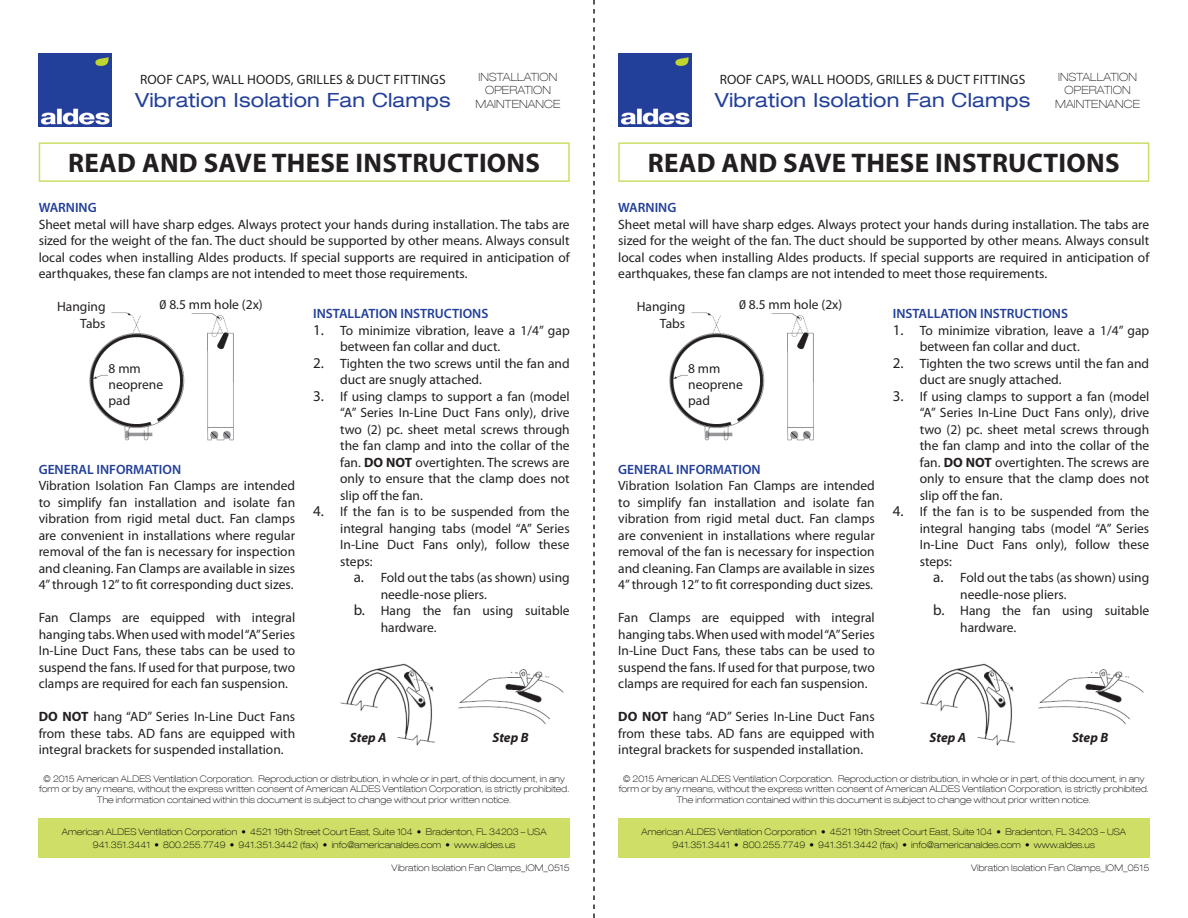
<style>
.page{position:relative;width:1188px;height:918px;background:#fff}
.page>*{position:absolute;margin:0;border:0;box-sizing:border-box;transform-origin:0 0}
.Spec_Body{font:700 27px "Myriad Pro";letter-spacing:.01em;color:#231f20}
.Spec_Body-2{font:expanded 19.5px "Helvetica Neue LT Com";letter-spacing:.01em;color:#223f99}
.Instruction_Text{font:13.5px/16.5px "Myriad Pro";color:#231f20;text-align:justify}
.Instruction_Text-2{font:600 13.5px "Myriad Pro";color:#223f99}
.Spec_Body-3{font:13.5px "Myriad Pro";letter-spacing:.01em;color:#231f20}
.t1{font:italic 700 13.5px "Myriad Pro";color:#231f20}
.Spec_Body-4{font:100 expanded 11.25px "Helvetica Neue LT Com";letter-spacing:.01em;color:#231f20}
.Spec_Body-5{font:100 expanded 9px/10.5px "Helvetica Neue LT Com";letter-spacing:.01em;color:#000;text-align:center}
.s1{font-size:15px}
.s2{font-weight:700}
</style>
<div class="page">
<svg style="left:593px;top:0;width:2px;height:918px"></svg>
<img style="left:39px;top:54px;width:73px;height:73px">
<div style="left:39px;top:142px;width:531px;height:40px;border:2px solid #cede67"></div>
<div style="left:39px;top:819px;width:531px;height:39px;background:#cede67"></div>
<img style="left:340px;top:663px;width:224px;height:83px">
<img style="left:89px;top:312px;width:145px;height:129px">
<div style="left:47px;top:295px;width:59px;height:39px;background:#fff"></div>
<div style="left:109px;top:362px;width:58px;height:43px;background:#fff"></div>
<img style="left:618px;top:54px;width:73px;height:73px">
<div style="left:618px;top:142px;width:531px;height:40px;border:2px solid #cede67"></div>
<div style="left:618px;top:819px;width:531px;height:39px;background:#cede67"></div>
<img style="left:920px;top:663px;width:224px;height:83px">
<img style="left:669px;top:312px;width:145px;height:129px">
<div style="left:627px;top:295px;width:58px;height:39px;background:#fff"></div>
<div style="left:688px;top:362px;width:59px;height:43px;background:#fff"></div>
<p class="Spec_Body-3" style="left:140px;top:71px;width:307px">ROOF CAPS, WALL HOODS, GRILLES &amp; DUCT FITTINGS</p>
<p class="Spec_Body-2" style="left:135px;top:88px;width:317px">Vibration Isolation Fan Clamps</p>
<p class="Spec_Body-4" style="left:479px;top:70px;width:80px">INSTALLATION</p>
<p class="Spec_Body-4" style="left:485px;top:84px;width:67px">OPERATION</p>
<p class="Spec_Body-4" style="left:476px;top:97px;width:87px">MAINTENANCE</p>
<p class="Spec_Body-3" style="left:720px;top:71px;width:307px">ROOF CAPS, WALL HOODS, GRILLES &amp; DUCT FITTINGS</p>
<p class="Spec_Body-2" style="left:715px;top:88px;width:317px">Vibration Isolation Fan Clamps</p>
<p class="Spec_Body-4" style="left:1058px;top:70px;width:80px">INSTALLATION</p>
<p class="Spec_Body-4" style="left:1065px;top:84px;width:67px">OPERATION</p>
<p class="Spec_Body-4" style="left:1055px;top:97px;width:87px">MAINTENANCE</p>
<p class="Spec_Body" style="left:68px;top:146px;width:473px">READ AND SAVE THESE INSTRUCTIONS</p>
<p class="Instruction_Text-2" style="left:39px;top:199px;width:60px">WARNING</p>
<p class="Instruction_Text" style="left:39px;top:216px;width:533px">Sheet metal will have sharp edges. Always protect your hands during installation. The tabs are sized for the weight of the fan. The duct should be supported by other means. Always consult local codes when installing Aldes products. If special supports are required in anticipation of earthquakes, these fan clamps are not intended to meet those requirements.</p>
<p class="Instruction_Text-2" style="left:313px;top:305px;width:177px">INSTALLATION INSTRUCTIONS</p>
<p class="Instruction_Text" style="left:340px;top:322px;width:231px;text-indent:-27px"><span class="s1">1.</span> To minimize vibration, leave a 1/4” gap between fan collar and duct.</p>
<p class="Instruction_Text" style="left:340px;top:355px;width:231px;text-indent:-27px"><span class="s1">2.</span> Tighten the two screws until the fan and duct are snugly attached.</p>
<p class="Instruction_Text" style="left:340px;top:388px;width:231px;text-indent:-27px"><span class="s1">3.</span> If using clamps to support a fan (model “A” Series In-Line Duct Fans only), drive two (2) pc. sheet metal screws through the fan clamp and into the collar of the fan. <span class="s2">DO NOT</span> overtighten. The screws are only to ensure that the clamp does not slip off the fan.</p>
<p class="Instruction_Text" style="left:340px;top:503px;width:231px;text-indent:-27px"><span class="s1">4.</span> If the fan is to be suspended from the integral hanging tabs (model “A” Series In-Line Duct Fans only), follow these steps:</p>
<p class="Instruction_Text" style="left:381px;top:569px;width:190px;text-indent:-27px"><span class="s1">a.</span> Fold out the tabs (as shown) using needle-nose pliers.</p>
<p class="Instruction_Text" style="left:381px;top:602px;width:190px;text-indent:-27px"><span class="s1">b.</span> Hang the fan using suitable hardware.</p>
<p class="Instruction_Text" style="left:169px;top:296px;width:95px">8.5 mm hole (2x)</p>
<p class="Instruction_Text" style="left:57px;top:298px;width:50px">Hanging</p>
<p class="Instruction_Text" style="left:80px;top:315px;width:27px">Tabs</p>
<p class="Instruction_Text" style="left:109px;top:360px;width:56px;text-align:left">8 mm neoprene pad</p>
<p class="Instruction_Text-2" style="left:39px;top:461px;width:144px">GENERAL INFORMATION</p>
<p class="Instruction_Text" style="left:39px;top:477px;width:258px">Vibration Isolation Fan Clamps are intended to simplify fan installation and isolate fan vibration from rigid metal duct. Fan clamps are convenient in installations where regular removal of the fan is necessary for inspection and cleaning. Fan Clamps are available in sizes 4” through 12” to fit corresponding duct sizes.</p>
<p class="Instruction_Text" style="left:39px;top:609px;width:258px">Fan Clamps are equipped with integral hanging tabs. When used with model “A” Series In-Line Duct Fans, these tabs can be used to suspend the fans. If used for that purpose, two clamps are required for each fan suspension.</p>
<p class="Instruction_Text" style="left:39px;top:708px;width:258px"><span class="s2">DO NOT</span> hang “AD” Series In-Line Duct Fans from these tabs. AD fans are equipped with integral brackets for suspended installation.</p>
<p class="t1" style="left:350px;top:729px;width:38px">Step A</p>
<p class="t1" style="left:492px;top:729px;width:38px">Step B</p>
<p class="Spec_Body" style="left:648px;top:146px;width:473px">READ AND SAVE THESE INSTRUCTIONS</p>
<p class="Instruction_Text-2" style="left:618px;top:199px;width:60px">WARNING</p>
<p class="Instruction_Text" style="left:618px;top:216px;width:533px">Sheet metal will have sharp edges. Always protect your hands during installation. The tabs are sized for the weight of the fan. The duct should be supported by other means. Always consult local codes when installing Aldes products. If special supports are required in anticipation of earthquakes, these fan clamps are not intended to meet those requirements.</p>
<p class="Instruction_Text-2" style="left:893px;top:305px;width:177px">INSTALLATION INSTRUCTIONS</p>
<p class="Instruction_Text" style="left:920px;top:322px;width:231px;text-indent:-27px"><span class="s1">1.</span> To minimize vibration, leave a 1/4” gap between fan collar and duct.</p>
<p class="Instruction_Text" style="left:920px;top:355px;width:231px;text-indent:-27px"><span class="s1">2.</span> Tighten the two screws until the fan and duct are snugly attached.</p>
<p class="Instruction_Text" style="left:920px;top:388px;width:231px;text-indent:-27px"><span class="s1">3.</span> If using clamps to support a fan (model “A” Series In-Line Duct Fans only), drive two (2) pc. sheet metal screws through the fan clamp and into the collar of the fan. <span class="s2">DO NOT</span> overtighten. The screws are only to ensure that the clamp does not slip off the fan.</p>
<p class="Instruction_Text" style="left:920px;top:503px;width:231px;text-indent:-27px"><span class="s1">4.</span> If the fan is to be suspended from the integral hanging tabs (model “A” Series In-Line Duct Fans only), follow these steps:</p>
<p class="Instruction_Text" style="left:960px;top:569px;width:190px;text-indent:-27px"><span class="s1">a.</span> Fold out the tabs (as shown) using needle-nose pliers.</p>
<p class="Instruction_Text" style="left:960px;top:602px;width:190px;text-indent:-27px"><span class="s1">b.</span> Hang the fan using suitable hardware.</p>
<p class="Instruction_Text" style="left:749px;top:296px;width:95px">8.5 mm hole (2x)</p>
<p class="Instruction_Text" style="left:637px;top:298px;width:50px">Hanging</p>
<p class="Instruction_Text" style="left:660px;top:315px;width:27px">Tabs</p>
<p class="Instruction_Text" style="left:688px;top:360px;width:56px;text-align:left">8 mm neoprene pad</p>
<p class="Instruction_Text-2" style="left:618px;top:461px;width:144px">GENERAL INFORMATION</p>
<p class="Instruction_Text" style="left:618px;top:477px;width:258px">Vibration Isolation Fan Clamps are intended to simplify fan installation and isolate fan vibration from rigid metal duct. Fan clamps are convenient in installations where regular removal of the fan is necessary for inspection and cleaning. Fan Clamps are available in sizes 4” through 12” to fit corresponding duct sizes.</p>
<p class="Instruction_Text" style="left:618px;top:609px;width:258px">Fan Clamps are equipped with integral hanging tabs. When used with model “A” Series In-Line Duct Fans, these tabs can be used to suspend the fans. If used for that purpose, two clamps are required for each fan suspension.</p>
<p class="Instruction_Text" style="left:618px;top:708px;width:258px"><span class="s2">DO NOT</span> hang “AD” Series In-Line Duct Fans from these tabs. AD fans are equipped with integral brackets for suspended installation.</p>
<p class="t1" style="left:930px;top:729px;width:38px">Step A</p>
<p class="t1" style="left:1072px;top:729px;width:38px">Step B</p>
<p class="Spec_Body-5" style="left:39px;top:773px;width:532px">© 2015 American ALDES Ventilation Corporation. Reproduction or distribution, in whole or in part, of this document, in any form or by any means, without the express written consent of American ALDES Ventilation Corporation, is strictly prohibited.<br>The information contained within this document is subject to change without prior written notice.</p>
<p class="Spec_Body-5" style="left:619px;top:773px;width:532px">© 2015 American ALDES Ventilation Corporation. Reproduction or distribution, in whole or in part, of this document, in any form or by any means, without the express written consent of American ALDES Ventilation Corporation, is strictly prohibited.<br>The information contained within this document is subject to change without prior written notice.</p>
<p class="Spec_Body-5" style="left:62px;top:827px;width:486px">American ALDES Ventilation Corporation • 4521 19th Street Court East, Suite 104 • Bradenton, FL 34203 – USA</p>
<p class="Spec_Body-5" style="left:93px;top:839px;width:424px">941.351.3441 • 800.255.7749 • 941.351.3442 (fax) • info@americanaldes.com • www.aldes.us</p>
<p class="Spec_Body-5" style="left:641px;top:827px;width:486px">American ALDES Ventilation Corporation • 4521 19th Street Court East, Suite 104 • Bradenton, FL 34203 – USA</p>
<p class="Spec_Body-5" style="left:673px;top:839px;width:424px">941.351.3441 • 800.255.7749 • 941.351.3442 (fax) • info@americanaldes.com • www.aldes.us</p>
<p class="Spec_Body-5" style="left:392px;top:863px;width:180px">Vibration Isolation Fan Clamps_IOM_0515</p>
<p class="Spec_Body-5" style="left:971px;top:863px;width:180px">Vibration Isolation Fan Clamps_IOM_0515</p>
</div>
